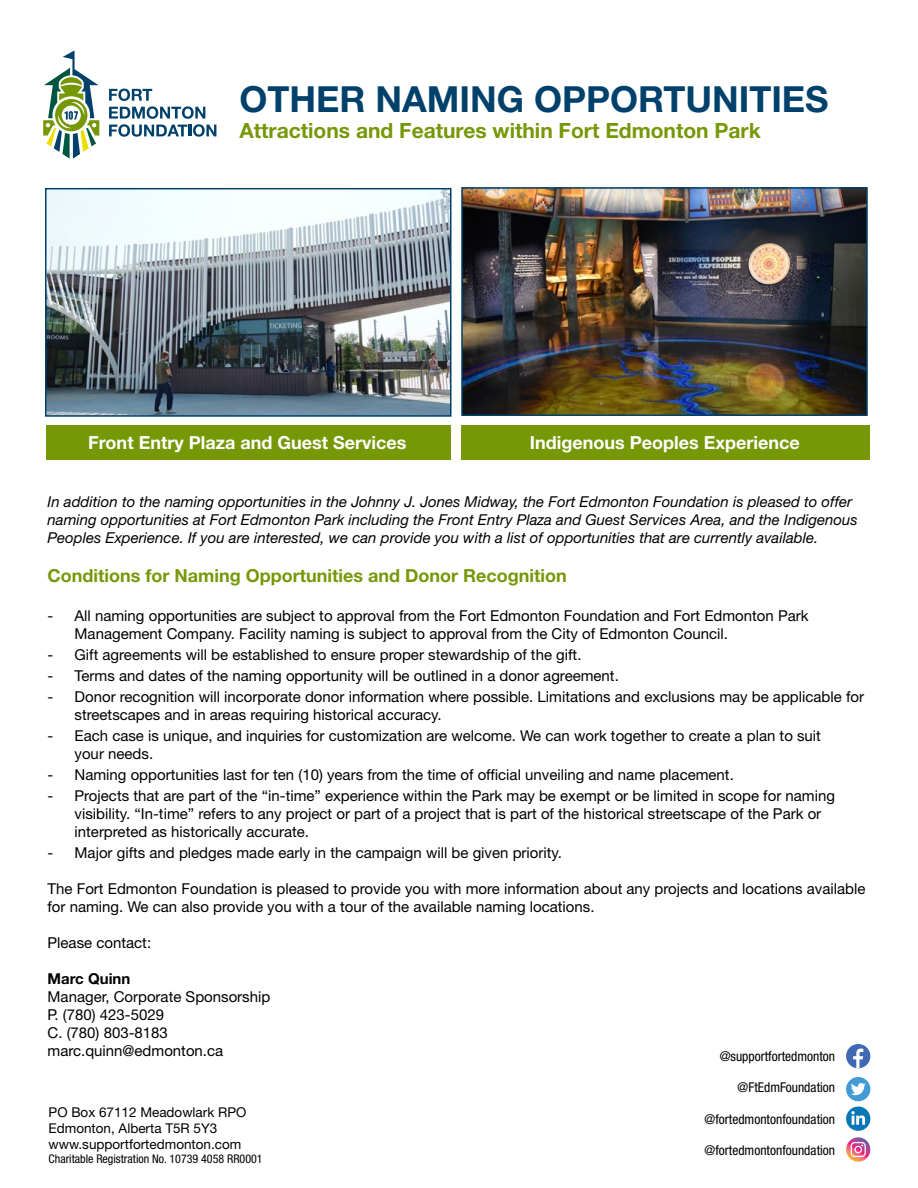
<style>
.page{position:relative;width:918px;height:1188px;background:#fff}
.page>*{position:absolute;margin:0;border:0;box-sizing:border-box;transform-origin:0 0}
.t1{font:700 36px "Helvetica Neue LT Std";color:#00416b}
.t2{font:700 21px "Helvetica Neue LT Std";color:#769807}
.t3{font:700 18px "Helvetica Neue LT Std";color:#fff}
.t4{font:700 18px "Helvetica Neue LT Std";color:#769807}
.t5{font:15px/18px "Helvetica Neue LT Std";color:#000}
.t6{font:italic 15px/18px "Helvetica Neue LT Std";color:#000}
.t7{font:700 15px "Helvetica Neue LT Std";color:#000}
.t8{font:condensed 13.5px "Helvetica Neue LT Std";color:#000}
.t9{font:13.5px/16.2px "Helvetica Neue LT Std";color:#000}
.t10{font:condensed 12px "Helvetica Neue LT Std";color:#000}
</style>
<div class="page">
<div style="left:46px;top:426px;width:405px;height:34px;background:#769807"></div>
<div style="left:461px;top:426px;width:409px;height:34px;background:#769807"></div>
<svg style="left:109px;top:89px;width:107px;height:48px"></svg>
<svg style="left:43px;top:50px;width:56px;height:109px"></svg>
<img style="left:48px;top:191px;width:401px;height:223px">
<div style="left:45px;top:188px;width:407px;height:229px;border:2px solid #00416b"></div>
<img style="left:464px;top:190px;width:401px;height:223px">
<div style="left:461px;top:187px;width:407px;height:229px;border:2px solid #00416b"></div>
<div style="left:846px;top:1044px;width:24px;height:24px;background:#3f6ab3;border-radius:50%"></div>
<svg style="left:853px;top:1049px;width:10px;height:19px"></svg>
<svg style="left:846px;top:1137px;width:24px;height:25px"></svg>
<svg style="left:851px;top:1142px;width:15px;height:15px"></svg>
<div style="left:846px;top:1107px;width:24px;height:24px;background:#0877b5;border-radius:50%"></div>
<svg style="left:851px;top:1111px;width:14px;height:14px"></svg>
<div style="left:846px;top:1077px;width:24px;height:24px;background:#439bd6;border-radius:50%"></div>
<svg style="left:851px;top:1083px;width:15px;height:12px"></svg>
<h1 class="t1" style="left:239px;top:77px;width:591px">OTHER NAMING OPPORTUNITIES</h1>
<h2 class="t2" style="left:239px;top:117px;width:523px">Attractions and Features within Fort Edmonton Park</h2>
<p class="t3" style="left:88px;top:431px;width:320px">Front Entry Plaza and Guest Services</p>
<p class="t3" style="left:530px;top:431px;width:271px">Indigenous Peoples Experience</p>
<p class="t6" style="left:48px;top:492px;width:812px">In addition to the naming opportunities in the Johnny J. Jones Midway, the Fort Edmonton Foundation is pleased to offer naming opportunities at Fort Edmonton Park including the Front Entry Plaza and Guest Services Area, and the Indigenous<br>Peoples Experience. If you are interested, we can provide you with a list of opportunities that are currently available.</p>
<p class="t4" style="left:48px;top:565px;width:521px">Conditions for Naming Opportunities and Donor Recognition</p>
<p class="t5" style="left:75px;top:607px;width:736px;text-indent:-27px">- All naming opportunities are subject to approval from the Fort Edmonton Foundation and Fort Edmonton Park<br>Management Company. Facility naming is subject to approval from the City of Edmonton Council.</p>
<p class="t5" style="left:48px;top:646px;width:536px">- Gift agreements will be established to ensure proper stewardship of the gift.</p>
<p class="t5" style="left:48px;top:667px;width:573px">- Terms and dates of the naming opportunity will be outlined in a donor agreement.</p>
<p class="t5" style="left:75px;top:688px;width:791px;text-indent:-27px">- Donor recognition will incorporate donor information where possible. Limitations and exclusions may be applicable for streetscapes and in areas requiring historical accuracy.</p>
<p class="t5" style="left:75px;top:727px;width:748px;text-indent:-27px">- Each case is unique, and inquiries for customization are welcome. We can work together to create a plan to suit your needs.</p>
<p class="t5" style="left:48px;top:766px;width:688px">- Naming opportunities last for ten (10) years from the time of official unveiling and name placement.</p>
<p class="t5" style="left:75px;top:787px;width:762px;text-indent:-27px">- Projects that are part of the “in-time” experience within the Park may be exempt or be limited in scope for naming visibility. “In-time” refers to any project or part of a project that is part of the historical streetscape of the Park or interpreted as historically accurate.</p>
<p class="t5" style="left:48px;top:844px;width:516px">- Major gifts and pledges made early in the campaign will be given priority.</p>
<p class="t5" style="left:48px;top:880px;width:819px">The Fort Edmonton Foundation is pleased to provide you with more information about any projects and locations available for naming. We can also provide you with a tour of the available naming locations.</p>
<p class="t5" style="left:48px;top:934px;width:105px">Please contact:</p>
<p class="t7" style="left:48px;top:970px;width:84px">Marc Quinn</p>
<p class="t5" style="left:48px;top:988px;width:224px">Manager, Corporate Sponsorship<br>P. (780) 423-5029<br>C. (780) 803-8183 marc.quinn@edmonton.ca</p>
<p class="t8" style="left:720px;top:1048px;width:117px">@supportfortedmonton</p>
<p class="t8" style="left:738px;top:1079px;width:99px">@FtEdmFoundation</p>
<p class="t8" style="left:705px;top:1111px;width:132px">@fortedmontonfoundation</p>
<p class="t8" style="left:705px;top:1142px;width:132px">@fortedmontonfoundation</p>
<p class="t9" style="left:49px;top:1104px;width:199px">PO Box 67112 Meadowlark RPO<br>Edmonton, Alberta T5R 5Y3 www.supportfortedmonton.com</p>
<p class="t10" style="left:49px;top:1152px;width:216px">Charitable Registration No. 10739 4058 RR0001</p>
</div>
